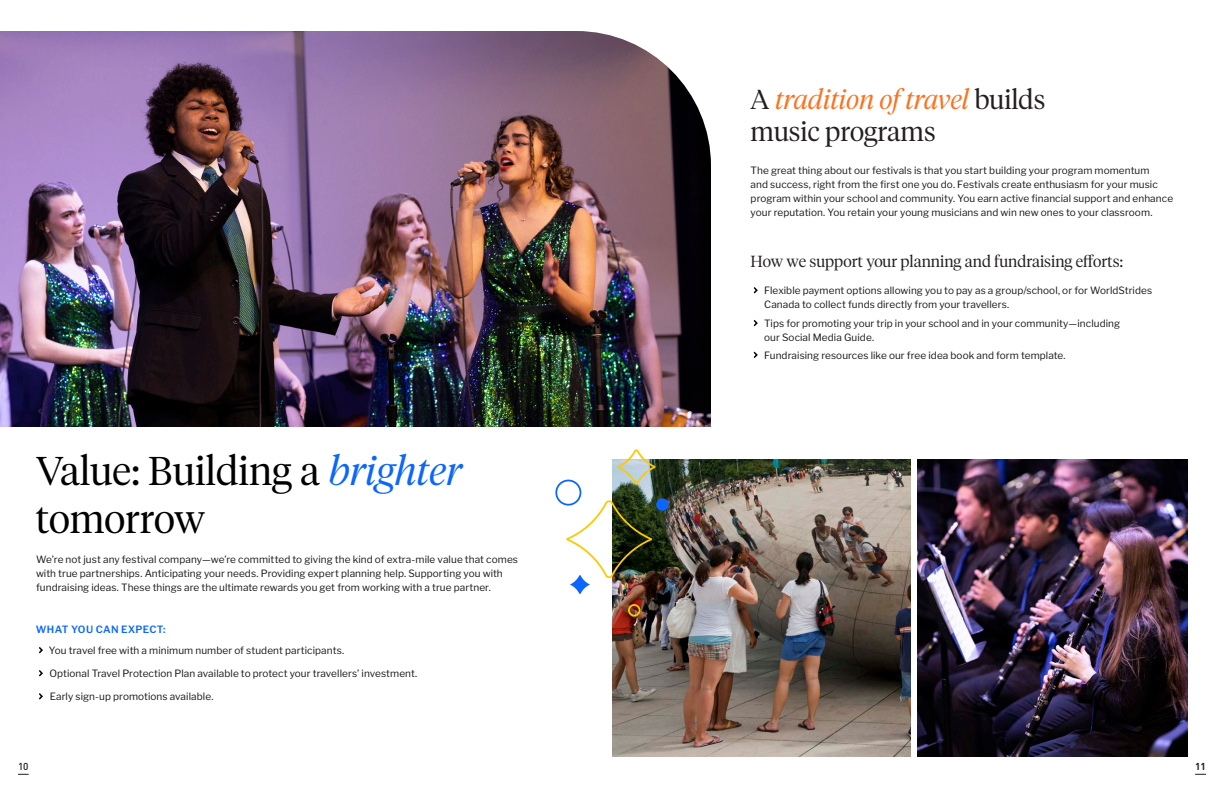
<style>
.page{position:relative;width:1224px;height:792px;background:#fff}
.page>*{position:absolute;margin:0;border:0;box-sizing:border-box;transform-origin:0 0}
.t1{font:300 40px/48px "Tiempos Headline";color:#000}
.t2{font:italic 300 27px "Tiempos Headline";color:#ff701f}
.t3{font:300 27px "Tiempos Headline";color:#231f20}
.Head_2-18_22_DIN_Reg{font:300 16px "Tiempos Headline";color:#231f20}
.B2_Body_Text_10_14_-_Din_pro{font:10px/14px "Libre Franklin";letter-spacing:.01em;color:#181719}
.B2_Body_Text_10_14_-_Din_pro-2{font:600 10px "Libre Franklin";letter-spacing:.025em;color:#0b66ff}
.t4{font:500 10px "DIN Pro";color:#231f20}
.t5{font:700 10px "DIN Pro";color:#231f20}
.s1{font-style:normal;color:#231f20}
.s2{font-style:italic;color:#0b66ff}
</style>
<div class="page">
<img style="left:0;top:31px;width:711px;height:396px">
<img style="left:612px;top:459px;width:299px;height:297px">
<img style="left:917px;top:459px;width:271px;height:297px">
<img style="left:555px;top:449px;width:100px;height:145px">
<svg style="left:628px;top:604px;width:12px;height:13px"></svg>
<div style="left:656px;top:498px;width:13px;height:13px;background:#0b66ff;border-radius:50%"></div>
<svg style="left:754px;top:320px;width:4px;height:6px"></svg>
<svg style="left:754px;top:352px;width:4px;height:6px"></svg>
<svg style="left:754px;top:287px;width:4px;height:6px"></svg>
<svg style="left:39px;top:647px;width:4px;height:6px"></svg>
<svg style="left:39px;top:670px;width:4px;height:6px"></svg>
<svg style="left:39px;top:693px;width:4px;height:7px"></svg>
<p class="t2" style="left:751px;top:83px;width:296px"><span class="s1">A</span> tradition of travel <span class="s1">builds</span></p>
<p class="t3" style="left:751px;top:116px;width:187px">music programs</p>
<p class="B2_Body_Text_10_14_-_Din_pro" style="left:751px;top:163px;width:424px">The great thing about our festivals is that you start building your program momentum<br>and success, right from the first one you do. Festivals create enthusiasm for your music program within your school and community. You earn active financial support and enhance your reputation. You retain your young musicians and win new ones to your classroom.</p>
<p class="t1" style="left:36px;top:446px;width:427px">Value: Building a <span class="s2">brighter </span>tomorrow</p>
<p class="B2_Body_Text_10_14_-_Din_pro" style="left:36px;top:552px;width:484px">We’re not just any festival company—we’re committed to giving the kind of extra-mile value that comes with true partnerships. Anticipating your needs. Providing expert planning help. Supporting you with fundraising ideas. These things are the ultimate rewards you get from working with a true partner.</p>
<p class="B2_Body_Text_10_14_-_Din_pro-2" style="left:36px;top:623px;width:131px">WHAT YOU CAN EXPECT:</p>
<p class="B2_Body_Text_10_14_-_Din_pro" style="left:49px;top:643px;width:297px">You travel free with a minimum number of student participants.</p>
<p class="B2_Body_Text_10_14_-_Din_pro" style="left:49px;top:666px;width:369px">Optional Travel Protection Plan available to protect your travellers’ investment.</p>
<p class="B2_Body_Text_10_14_-_Din_pro" style="left:50px;top:689px;width:165px">Early sign-up promotions available.</p>
<p class="Head_2-18_22_DIN_Reg" style="left:751px;top:252px;width:374px">How we support your planning and fundraising efforts:</p>
<p class="B2_Body_Text_10_14_-_Din_pro" style="left:764px;top:283px;width:390px">Flexible payment options allowing you to pay as a group/school, or for WorldStrides<br>Canada to collect funds directly from your travellers.</p>
<p class="B2_Body_Text_10_14_-_Din_pro" style="left:764px;top:316px;width:358px">Tips for promoting your trip in your school and in your community—including our Social Media Guide.</p>
<p class="B2_Body_Text_10_14_-_Din_pro" style="left:764px;top:348px;width:303px">Fundraising resources like our free idea book and form template.</p>
<p class="t4" style="left:18px;top:759px;width:12px">10</p>
<p class="t5" style="left:1195px;top:759px;width:12px">11</p>
</div>
